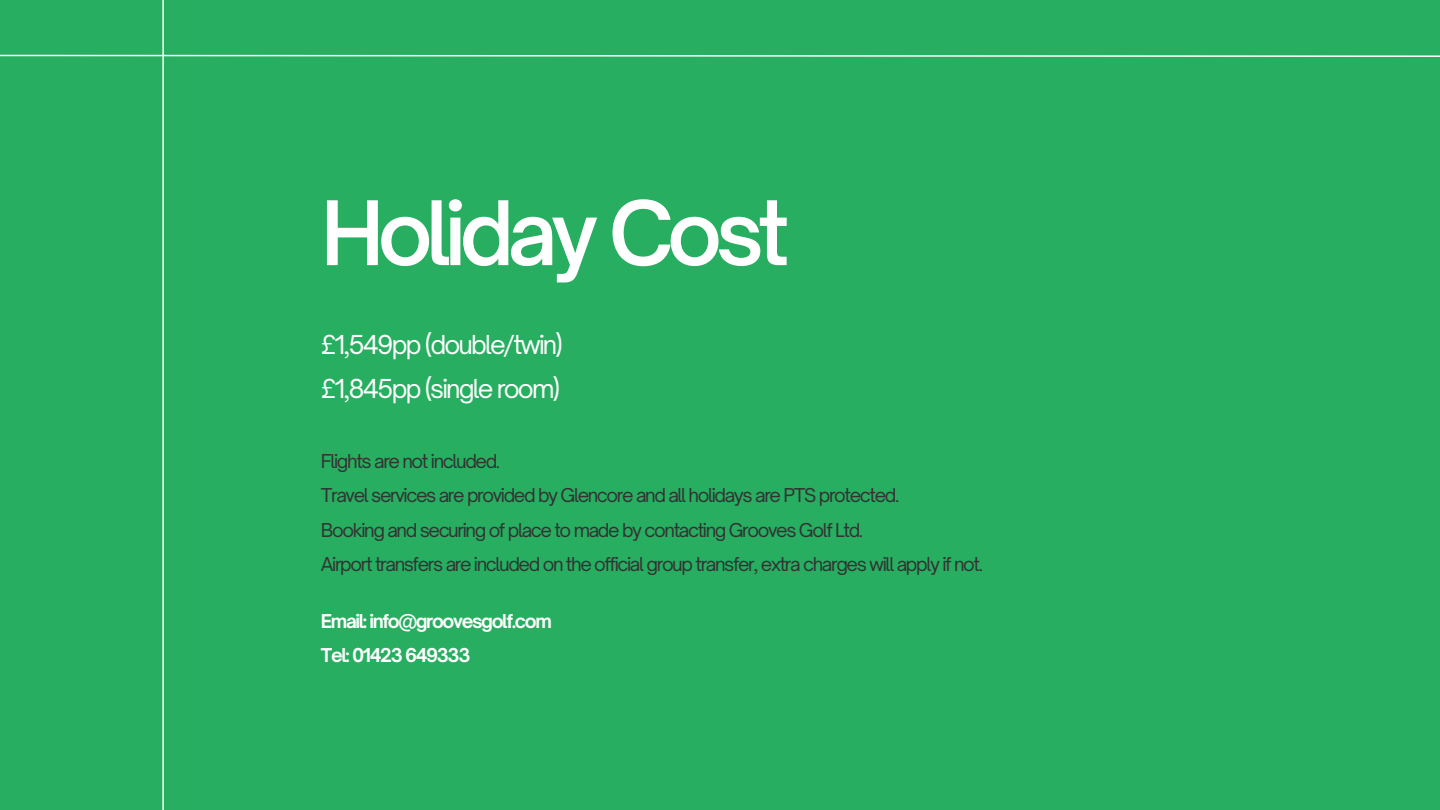
<style>
.page{position:relative;width:1440px;height:810px;background:#27ae60}
.page>*{position:absolute;margin:0;border:0;box-sizing:border-box;transform-origin:0 0}
.t1{font:600 85px "Open Sauce One";letter-spacing:-.075em;color:#fff}
.t2{font:25px "Open Sauce One";letter-spacing:-.075em;color:#fff}
.t3{font:18.3px "Open Sauce One";letter-spacing:-.075em;color:#323232}
.t4{font:700 18.3px "Open Sauce One";letter-spacing:-.075em;color:#fff}
</style>
<div class="page">
<svg style="left:0;top:54px;width:1440px;height:3px"></svg>
<hr style="left:162px;top:0;width:2px;height:810px;background:#fff">
<h3 class="t1" style="left:321px;top:180px;width:470px">Holiday Cost</h3>
<h1 class="t2" style="left:321px;top:329px;width:244px">£1,549pp (double/twin)</h1>
<h2 class="t2" style="left:321px;top:373px;width:241px">£1,845pp (single room)</h2>
<h2 class="t3" style="left:321px;top:450px;width:181px">Flights are not included.</h2>
<p class="t3" style="left:321px;top:484px;width:580px">Travel services are provided by Glencore and all holidays are PTS protected.</p>
<p class="t3" style="left:321px;top:519px;width:544px">Booking and securing of place to made by contacting Grooves Golf Ltd.</p>
<p class="t3" style="left:321px;top:553px;width:664px">Airport transfers are included on the official group transfer, extra charges will apply if not.</p>
<p class="t4" style="left:321px;top:609px;width:232px">Email: info@groovesgolf.com</p>
<h3 class="t4" style="left:321px;top:644px;width:151px">Tel: 01423 649333</h3>
</div>
